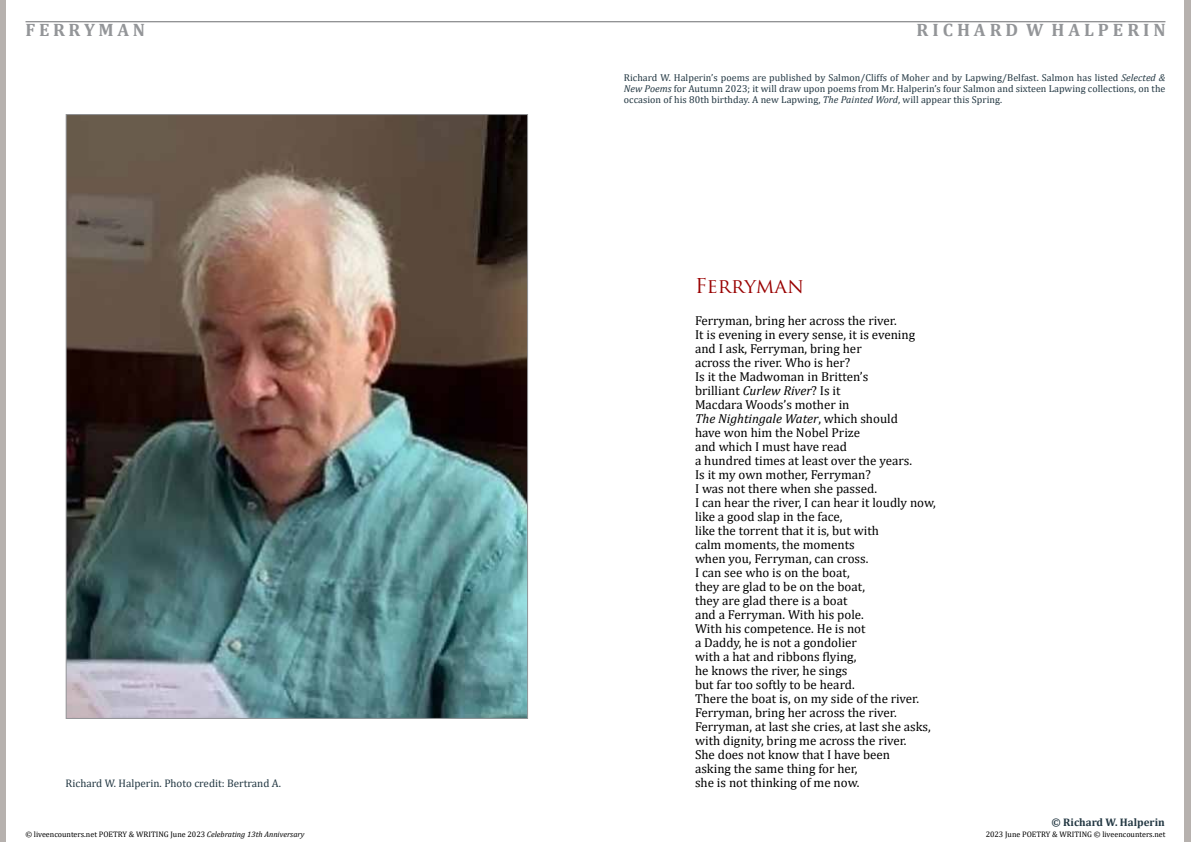
<style>
.page{position:relative;width:1191px;height:842px;background:#fff}
.page>*{position:absolute;margin:0;border:0;box-sizing:border-box;transform-origin:0 0}
.t1{font:20px "Trajan Pro";color:#900}
.t2{font:700 18px "Cambria";color:#939598}
.t3{font:13px/14px "Cambria";color:#000}
.t4{font:11px "Cambria";color:#223742}
.t5{font:700 11px "Cambria";color:#223742}
.t6{font:10px/11px "Cambria";letter-spacing:.005em;color:#223742;text-align:justify}
.t7{font:8px "Cambria";color:#000}
.s1{font-style:italic}
</style>
<div class="page">
<hr style="left:26px;top:21px;width:1139px;height:1px;background:#6d6e71">
<img style="left:68px;top:116px;width:458px;height:601px">
<h2 class="t2" style="left:26px;top:17px;width:121px">F E R R Y M A N</h2>
<p class="t4" style="left:66px;top:776px;width:217px">Richard W. Halperin. Photo credit: Bertrand A.</p>
<h2 class="t2" style="left:916px;top:17px;width:251px">R I C H A R D W H A L P E R I N</h2>
<p class="t6" style="left:624px;top:72px;width:543px">Richard W. Halperin’s poems are published by Salmon/Cliffs of Moher and by Lapwing/Belfast. Salmon has listed <span class="s1">Selected &amp; New Poems</span> for Autumn 2023; it will draw upon poems from Mr. Halperin’s four Salmon and sixteen Lapwing collections, on the occasion of his 80th birthday. A new Lapwing, <span class="s1">The Painted Word</span>, will appear this Spring.</p>
<h1 class="t1" style="left:695px;top:273px;width:110px">Ferryman</h1>
<p class="t3" style="left:695px;top:314px;width:242px">Ferryman, bring her across the river.<br>It is evening in every sense, it is evening and I ask, Ferryman, bring her<br>across the river. Who is her?<br>Is it the Madwoman in Britten’s<br>brilliant <span class="s1">Curlew River</span>? Is it<br>Macdara Woods’s mother in<br><span class="s1">The Nightingale Water</span>, which should<br>have won him the Nobel Prize<br>and which I must have read<br>a hundred times at least over the years.<br>Is it my own mother, Ferryman?<br>I was not there when she passed.<br>I can hear the river, I can hear it loudly now, like a good slap in the face,<br>like the torrent that it is, but with<br>calm moments, the moments<br>when you, Ferryman, can cross.<br>I can see who is on the boat,<br>they are glad to be on the boat,<br>they are glad there is a boat<br>and a Ferryman. With his pole.<br>With his competence. He is not<br>a Daddy, he is not a gondolier<br>with a hat and ribbons flying,<br>he knows the river, he sings<br>but far too softly to be heard.<br>There the boat is, on my side of the river.<br>Ferryman, bring her across the river.<br>Ferryman, at last she cries, at last she asks, with dignity, bring me across the river.<br>She does not know that I have been<br>asking the same thing for her,<br>she is not thinking of me now.</p>
<p class="t5" style="left:1051px;top:814px;width:115px">© Richard W. Halperin</p>
<p class="t7" style="left:25px;top:829px;width:281px">© liveencounters.net POETRY &amp; WRITING June 2023 <span class="s1">Celebrating 13th Anniversary</span></p>
<p class="t7" style="left:985px;top:830px;width:181px">2023 June POETRY &amp; WRITING © liveencounters.net</p>
</div>
